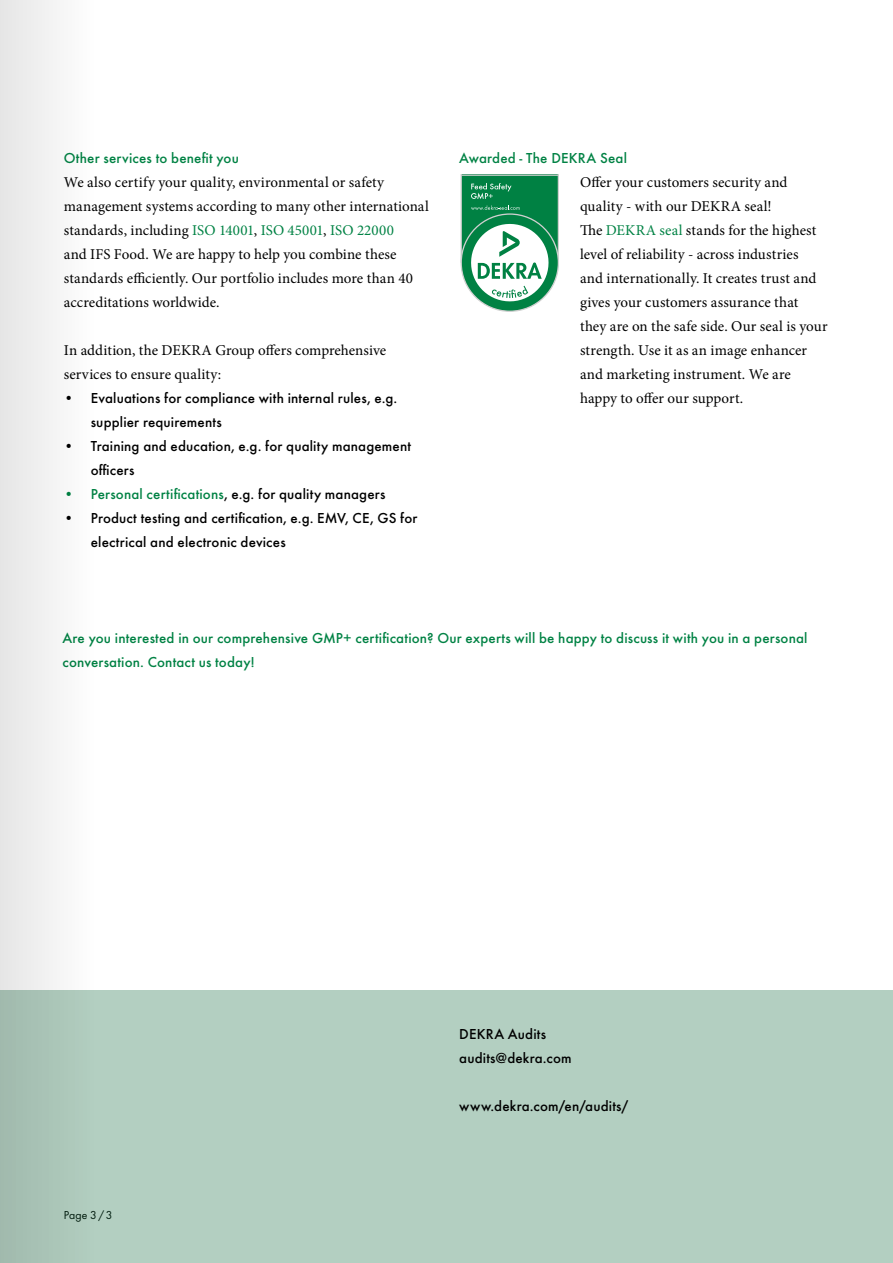
<style>
.page{position:relative;width:893px;height:1263px;background:#fff}
.page>*{position:absolute;margin:0;border:0;box-sizing:border-box;transform-origin:0 0}
.t1{font:15px/24px "Minion Pro";letter-spacing:.005em;color:#000}
.t2{font:500 15px/24px "Futura";letter-spacing:.01em;color:#000}
.t3{font:500 15px/24px "Futura";letter-spacing:.01em;color:#008244}
.t4{font:12px "Futura Boo";color:#000}
.s1{color:#008244}
.s2{color:#000}
</style>
<div class="page">
<div style="left:0;top:991px;width:893px;height:272px;background:#b3cfc1"></div>
<div style="left:461px;top:214px;width:97px;height:97px;background:#008143;border-radius:50%"></div>
<svg style="left:461px;top:175px;width:98px;height:126px"></svg>
<svg style="left:0;top:0;width:96px;height:1263px;fill:#ededed"></svg>
<p class="t3" style="left:64px;top:144px;width:177px">Other services to benefit you</p>
<p class="t1" style="left:64px;top:170px;width:367px">We also certify your quality, environmental or safety management systems according to many other international standards, including <span class="s1">ISO 14001</span>, <span class="s1">ISO 45001</span>, <span class="s1">ISO 22000<br></span>and IFS Food. We are happy to help you combine these standards efficiently. Our portfolio includes more than 40 accreditations worldwide.</p>
<p class="t1" style="left:64px;top:338px;width:324px">In addition, the DEKRA Group offers comprehensive services to ensure quality:</p>
<p class="t2" style="left:91px;top:384px;width:308px;text-indent:-27px">• Evaluations for compliance with internal rules, e.g. supplier requirements</p>
<p class="t2" style="left:91px;top:432px;width:322px;text-indent:-27px">• Training and education, e.g. for quality management officers</p>
<p class="t3" style="left:64px;top:480px;width:323px">• Personal certifications<span class="s2">, e.g. for quality managers</span></p>
<p class="t2" style="left:91px;top:504px;width:328px;text-indent:-27px">• Product testing and certification, e.g. EMV, CE, GS for electrical and electronic devices</p>
<p class="t3" style="left:459px;top:144px;width:169px">Awarded - The DEKRA Seal</p>
<p class="t1" style="left:580px;top:170px;width:249px">Offer your customers security and quality - with our DEKRA seal!<br>The <span class="s1">DEKRA seal</span> stands for the highest level of reliability - across industries<br>and internationally. It creates trust and gives your customers assurance that they are on the safe side. Our seal is your strength. Use it as an image enhancer and marketing instrument. We are happy to offer our support.</p>
<p class="t3" style="left:63px;top:624px;width:746px">Are you interested in our comprehensive GMP+ certification? Our experts will be happy to discuss it with you in a personal conversation. Contact us today!</p>
<p class="t4" style="left:64px;top:1206px;width:50px">Page 3/3</p>
<p class="t2" style="left:459px;top:1020px;width:114px">DEKRA Audits audits@dekra.com</p>
<p class="t2" style="left:459px;top:1092px;width:171px">www.dekra.com/en/audits/</p>
</div>
